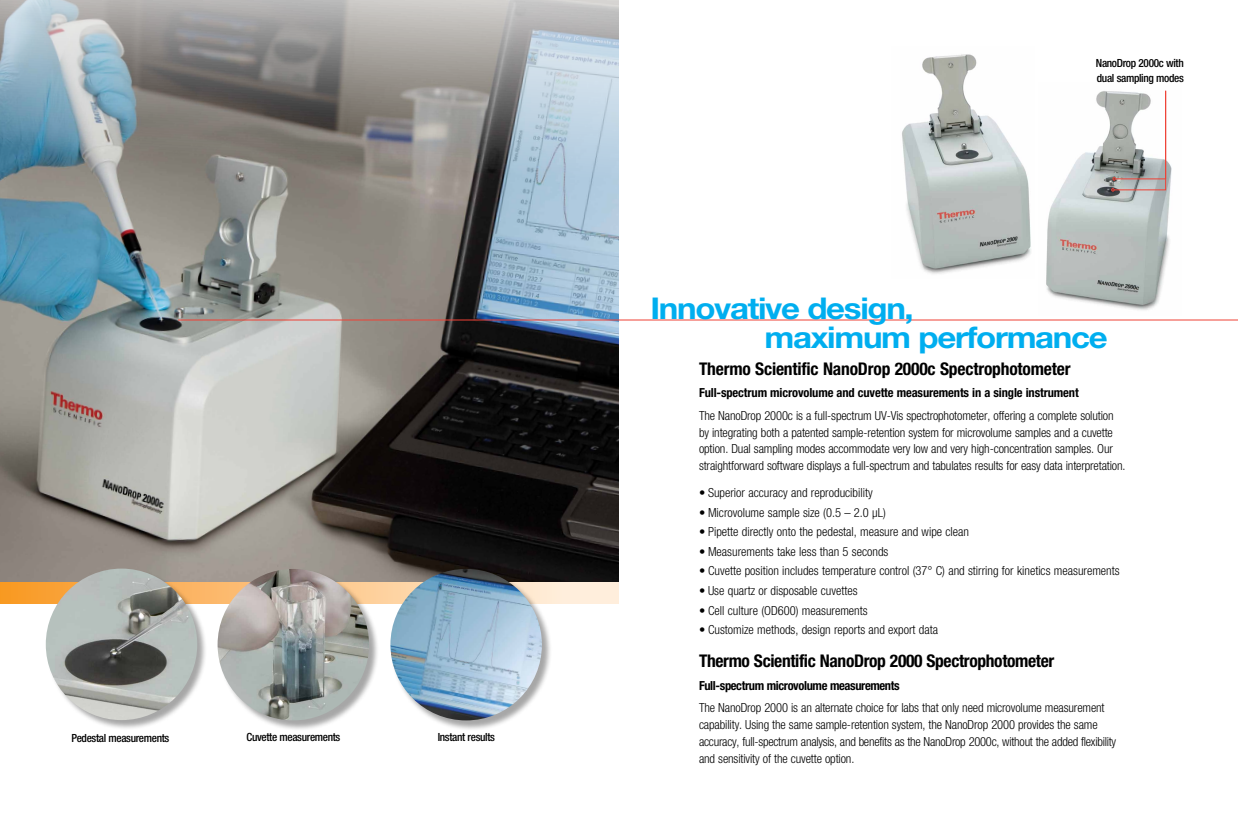
<style>
.page{position:relative;width:1238px;height:833px;background:#fff}
.page>*{position:absolute;margin:0;border:0;box-sizing:border-box;transform-origin:0 0}
.t1{font:700 30px/28.8px "Helvetica Neue";letter-spacing:-.04em;color:#00aeef;scale:1.1 1}
.t2{font:700 condensed 17.5px "Helvetica Neue";letter-spacing:-.01em;color:#000}
.t3{font:300 condensed 12.5px/16.9px "Helvetica Neue";letter-spacing:-.01em;color:#000}
.t4{font:700 condensed 12.5px "Helvetica Neue";letter-spacing:-.01em;color:#000}
.t5{font:700 condensed 12.5px "Helvetica Neue";letter-spacing:-.03em;color:#000}
.t6{font:500 condensed 11.25px/15px "Helvetica Neue";letter-spacing:-.03em;color:#000}
</style>
<div class="page">
<img style="left:0;top:0;width:619px;height:582px">
<svg style="left:0;top:582px;width:619px;height:21px;background:#fccb90"></svg>
<div style="left:218px;top:569px;width:161px;height:161px;background:#000;opacity:.35"></div>
<img style="left:217px;top:569px;width:152px;height:151px;border-radius:76px">
<div style="left:391px;top:569px;width:161px;height:161px;background:#000;opacity:.35"></div>
<img style="left:390px;top:569px;width:152px;height:151px;border-radius:76px">
<div style="left:46px;top:569px;width:162px;height:161px;background:#000;opacity:.35"></div>
<img style="left:46px;top:568px;width:151px;height:152px;border-radius:76px">
<hr style="left:178px;top:320px;width:441px;height:1px;background:#ef4135">
<img style="left:902px;top:54px;width:129px;height:220px">
<img style="left:1046px;top:90px;width:126px;height:220px">
<hr style="left:619px;top:320px;width:619px;height:1px;background:#ef4135">
<svg style="left:1111px;top:90px;width:55px;height:101px"></svg>
<p class="t6" style="left:71px;top:730px;width:99px">Pedestal measurements</p>
<p class="t6" style="left:246px;top:729px;width:95px">Cuvette measurements</p>
<p class="t6" style="left:438px;top:729px;width:59px">Instant results</p>
<p class="t6" style="left:1095px;top:56px;width:89px">NanoDrop 2000c with dual sampling modes</p>
<h1 class="t1" style="left:764px;top:293px;width:313px;text-indent:-114px">Innovative design,<br>maximum performance</h1>
<h2 class="t2" style="left:699px;top:358px;width:373px">Thermo Scientific NanoDrop 2000c Spectrophotometer</h2>
<p class="t4" style="left:699px;top:385px;width:381px">Full-spectrum microvolume and cuvette measurements in a single instrument</p>
<p class="t3" style="left:699px;top:406px;width:428px">The NanoDrop 2000c is a full-spectrum UV-Vis spectrophotometer, offering a complete solution by integrating both a patented sample-retention system for microvolume samples and a cuvette option. Dual sampling modes accommodate very low and very high-concentration samples. Our straightforward software displays a full-spectrum and tabulates results for easy data interpretation.</p>
<p class="t3" style="left:699px;top:484px;width:175px">• Superior accuracy and reproducibility</p>
<p class="t3" style="left:699px;top:503px;width:188px">• Microvolume sample size (0.5 – 2.0 μL)</p>
<p class="t3" style="left:699px;top:523px;width:271px">• Pipette directly onto the pedestal, measure and wipe clean</p>
<p class="t3" style="left:699px;top:543px;width:191px">• Measurements take less than 5 seconds</p>
<p class="t3" style="left:699px;top:562px;width:422px">• Cuvette position includes temperature control (37° C) and stirring for kinetics measurements</p>
<p class="t3" style="left:699px;top:582px;width:160px">• Use quartz or disposable cuvettes</p>
<p class="t3" style="left:699px;top:601px;width:170px">• Cell culture (OD600) measurements</p>
<p class="t3" style="left:699px;top:621px;width:240px">• Customize methods, design reports and export data</p>
<h2 class="t2" style="left:699px;top:650px;width:357px">Thermo Scientific NanoDrop 2000 Spectrophotometer</h2>
<p class="t5" style="left:699px;top:678px;width:202px">Full-spectrum microvolume measurements</p>
<p class="t3" style="left:699px;top:699px;width:419px">The NanoDrop 2000 is an alternate choice for labs that only need microvolume measurement capability. Using the same sample-retention system, the NanoDrop 2000 provides the same accuracy, full-spectrum analysis, and benefits as the NanoDrop 2000c, without the added flexibility and sensitivity of the cuvette option.</p>
</div>
